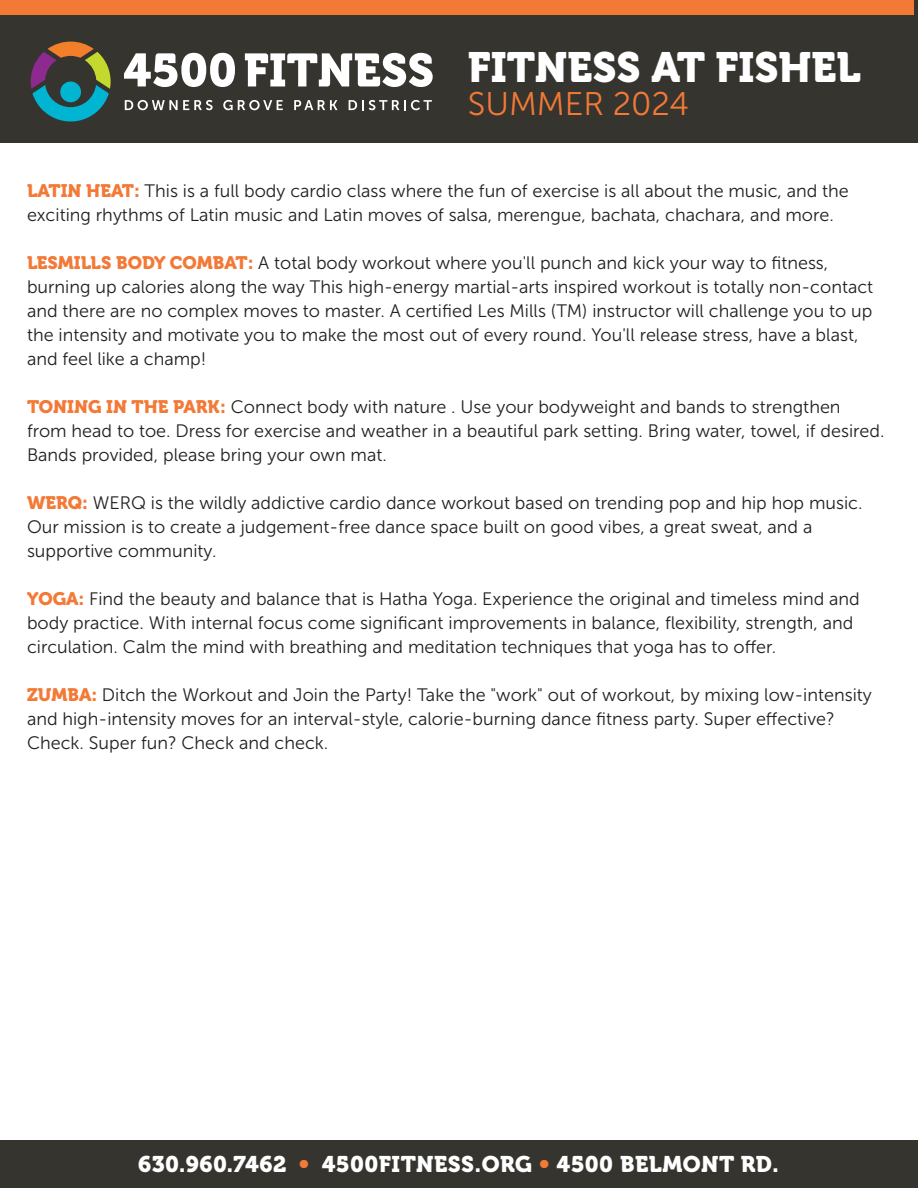
<style>
.page{position:relative;width:918px;height:1188px;background:#fff}
.page>*{position:absolute;margin:0;border:0;box-sizing:border-box;transform-origin:0 0}
.t1{font:42px "Museo 900";color:#fff}
.t2{font:32.7px "Museo Sans 300";color:#f37936}
.t3{font:22.5px "Museo 900";letter-spacing:.02em;color:#fff}
.t4{font:18px/24px "Museo Sans 300";color:#231f20}
.s1{font-family:"Museo 900";color:#f37936}
.s2{color:#f37936}
</style>
<div class="page">
<div style="left:0;top:0;width:918px;height:143px;background:#35342f"></div>
<div style="left:0;top:0;width:914px;height:15px;background:#f37936"></div>
<svg style="left:31px;top:42px;width:80px;height:80px"></svg>
<svg style="left:125px;top:100px;width:88px;height:10px"></svg>
<svg style="left:223px;top:100px;width:60px;height:10px"></svg>
<svg style="left:294px;top:100px;width:44px;height:10px"></svg>
<svg style="left:349px;top:100px;width:83px;height:10px"></svg>
<svg style="left:124px;top:53px;width:111px;height:34px"></svg>
<svg style="left:245px;top:53px;width:188px;height:34px"></svg>
<div style="left:0;top:1140px;width:918px;height:48px;background:#35342f"></div>
<p class="t1" style="left:468px;top:43px;width:395px">FITNESS AT FISHEL</p>
<p class="t2" style="left:468px;top:86px;width:223px">SUMMER 2024</p>
<p class="t4" style="left:27px;top:179px;width:823px"><span class="s1">LATIN HEAT:</span> This is a full body cardio class where the fun of exercise is all about the music, and the exciting rhythms of Latin music and Latin moves of salsa, merengue, bachata, chachara, and more.</p>
<p class="t4" style="left:27px;top:251px;width:848px"><span class="s1">LESMILLS BODY COMBAT:</span> A total body workout where you'll punch and kick your way to fitness, burning up calories along the way This high-energy martial-arts inspired workout is totally non-contact and there are no complex moves to master. A certified Les Mills (TM) instructor will challenge you to up the intensity and motivate you to make the most out of every round. You'll release stress, have a blast, and feel like a champ!</p>
<p class="t4" style="left:27px;top:395px;width:859px"><span class="s1">TONING IN THE PARK:</span> Connect body with nature . Use your bodyweight and bands to strengthen from head to toe. Dress for exercise and weather in a beautiful park setting. Bring water, towel, if desired.<br>Bands provided, please bring your own mat.</p>
<p class="t4" style="left:27px;top:491px;width:837px"><span class="s1">WERQ:</span> WERQ is the wildly addictive cardio dance workout based on trending pop and hip hop music.<br>Our mission is to create a judgement-free dance space built on good vibes, a great sweat, and a supportive community.</p>
<p class="t4" style="left:27px;top:587px;width:834px"><span class="s1">YOGA:</span> Find the beauty and balance that is Hatha Yoga. Experience the original and timeless mind and body practice. With internal focus come significant improvements in balance, flexibility, strength, and circulation. Calm the mind with breathing and meditation techniques that yoga has to offer.</p>
<p class="t4" style="left:27px;top:683px;width:846px"><span class="s1">ZUMBA:</span> Ditch the Workout and Join the Party! Take the "work" out of workout, by mixing low-intensity and high-intensity moves for an interval-style, calorie-burning dance fitness party. Super effective?<br>Check. Super fun? Check and check.</p>
<p class="t3" style="left:138px;top:1151px;width:642px">630.960.7462 <span class="s2">•</span> 4500FITNESS.ORG <span class="s2">•</span> 4500 BELMONT RD.</p>
</div>
